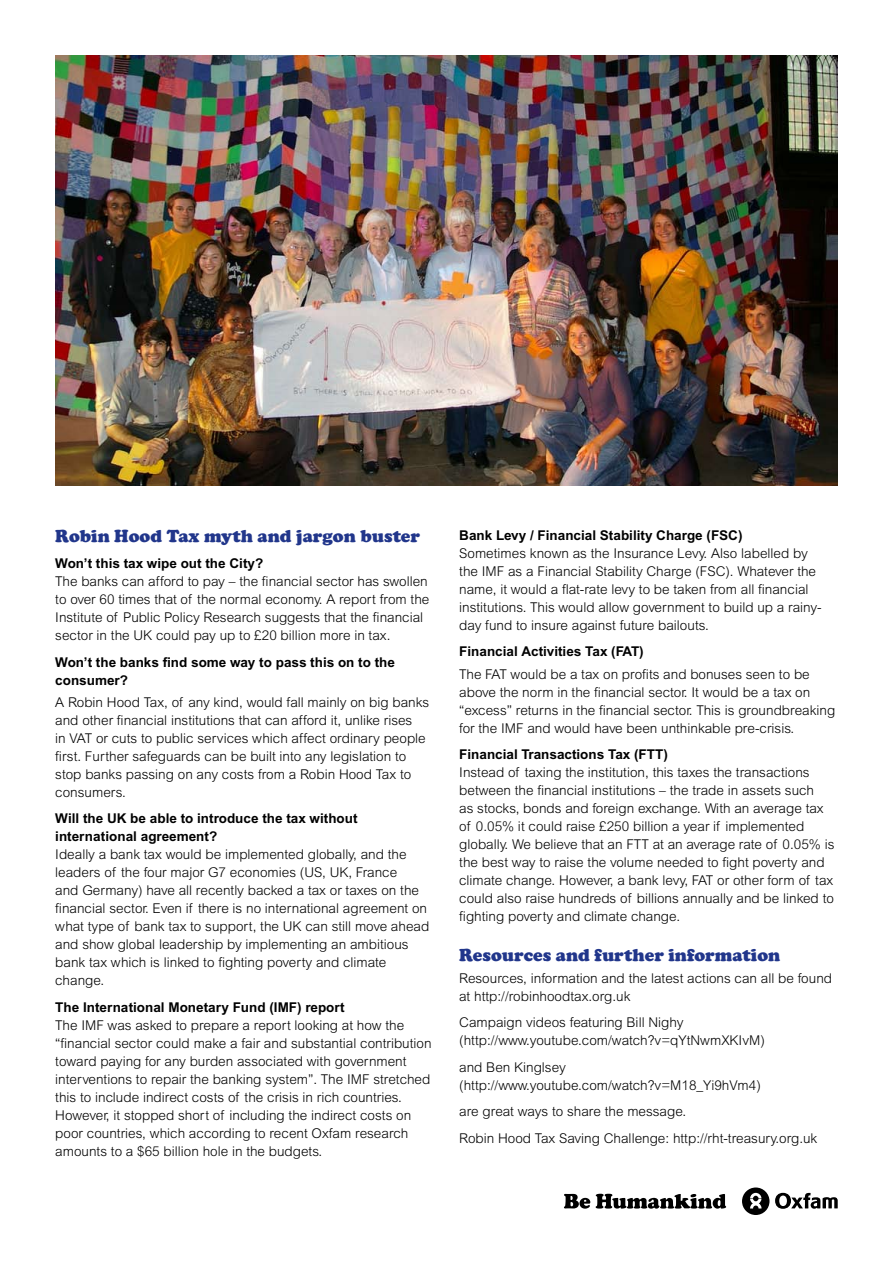
<style>
.page{position:relative;width:893px;height:1263px;background:#fff}
.page>*{position:absolute;margin:0;border:0;box-sizing:border-box;transform-origin:0 0}
.t1{font:900 18px "Cooper";color:#21368b}
.t2{font:300 13.5px/18px "Arial";color:#000}
.t3{font:700 13.5px/18px "Arial";color:#000}
</style>
<div class="page">
<svg style="left:775px;top:1193px;width:63px;height:16px"></svg>
<svg style="left:742px;top:1187px;width:27px;height:28px"></svg>
<svg style="left:564px;top:1194px;width:26px;height:14px"></svg>
<svg style="left:596px;top:1194px;width:130px;height:14px"></svg>
<img style="left:55px;top:55px;width:783px;height:430px">
<h1 class="t1" style="left:55px;top:525px;width:366px">Robin Hood Tax myth and jargon buster</h1>
<p class="t3" style="left:55px;top:554px;width:209px">Won’t this tax wipe out the City?</p>
<p class="t2" style="left:55px;top:572px;width:376px">The banks can afford to pay – the financial sector has swollen to over 60 times that of the normal economy. A report from the Institute of Public Policy Research suggests that the financial sector in the UK could pay up to £20 billion more in tax.</p>
<p class="t3" style="left:55px;top:653px;width:341px">Won’t the banks find some way to pass this on to the consumer?</p>
<p class="t2" style="left:55px;top:693px;width:375px">A Robin Hood Tax, of any kind, would fall mainly on big banks and other financial institutions that can afford it, unlike rises<br>in VAT or cuts to public services which affect ordinary people first. Further safeguards can be built into any legislation to stop banks passing on any costs from a Robin Hood Tax to consumers.</p>
<p class="t3" style="left:55px;top:809px;width:304px">Will the UK be able to introduce the tax without international agreement?</p>
<p class="t2" style="left:55px;top:845px;width:376px">Ideally a bank tax would be implemented globally, and the leaders of the four major G7 economies (US, UK, France<br>and Germany) have all recently backed a tax or taxes on the financial sector. Even if there is no international agreement on what type of bank tax to support, the UK can still move ahead and show global leadership by implementing an ambitious bank tax which is linked to fighting poverty and climate change.</p>
<p class="t3" style="left:55px;top:998px;width:291px">The International Monetary Fund (IMF) report</p>
<p class="t2" style="left:55px;top:1016px;width:378px">The IMF was asked to prepare a report looking at how the “financial sector could make a fair and substantial contribution toward paying for any burden associated with government interventions to repair the banking system”. The IMF stretched this to include indirect costs of the crisis in rich countries.<br>However, it stopped short of including the indirect costs on poor countries, which according to recent Oxfam research amounts to a $65 billion hole in the budgets.</p>
<p class="t3" style="left:459px;top:526px;width:285px">Bank Levy / Financial Stability Charge (FSC)</p>
<p class="t2" style="left:459px;top:544px;width:364px">Sometimes known as the Insurance Levy. Also labelled by the IMF as a Financial Stability Charge (FSC). Whatever the name, it would a flat-rate levy to be taken from all financial institutions. This would allow government to build up a rainy&shy;day fund to insure against future bailouts.</p>
<p class="t3" style="left:459px;top:642px;width:186px">Financial Activities Tax (FAT)</p>
<p class="t2" style="left:459px;top:665px;width:378px">The FAT would be a tax on profits and bonuses seen to be above the norm in the financial sector. It would be a tax on “excess” returns in the financial sector. This is groundbreaking for the IMF and would have been unthinkable pre-crisis.</p>
<p class="t3" style="left:459px;top:745px;width:210px">Financial Transactions Tax (FTT)</p>
<p class="t2" style="left:459px;top:763px;width:377px">Instead of taxing the institution, this taxes the transactions between the financial institutions – the trade in assets such<br>as stocks, bonds and foreign exchange. With an average tax of 0.05% it could raise £250 billion a year if implemented globally. We believe that an FTT at an average rate of 0.05% is the best way to raise the volume needed to fight poverty and climate change. However, a bank levy, FAT or other form of tax could also raise hundreds of billions annually and be linked to fighting poverty and climate change.</p>
<h1 class="t1" style="left:459px;top:944px;width:322px">Resources and further information</h1>
<p class="t2" style="left:459px;top:969px;width:374px">Resources, information and the latest actions can all be found at http://robinhoodtax.org.uk</p>
<p class="t2" style="left:459px;top:1014px;width:307px">Campaign videos featuring Bill Nighy (http://www.youtube.com/watch?v=qYtNwmXKIvM)</p>
<p class="t2" style="left:459px;top:1058px;width:303px">and Ben Kinglsey (http://www.youtube.com/watch?v=M18_Yi9hVm4)</p>
<p class="t2" style="left:459px;top:1098px;width:360px;line-height:26.5px">are great ways to share the message.<br>Robin Hood Tax Saving Challenge: http://rht-treasury.org.uk</p>
</div>
